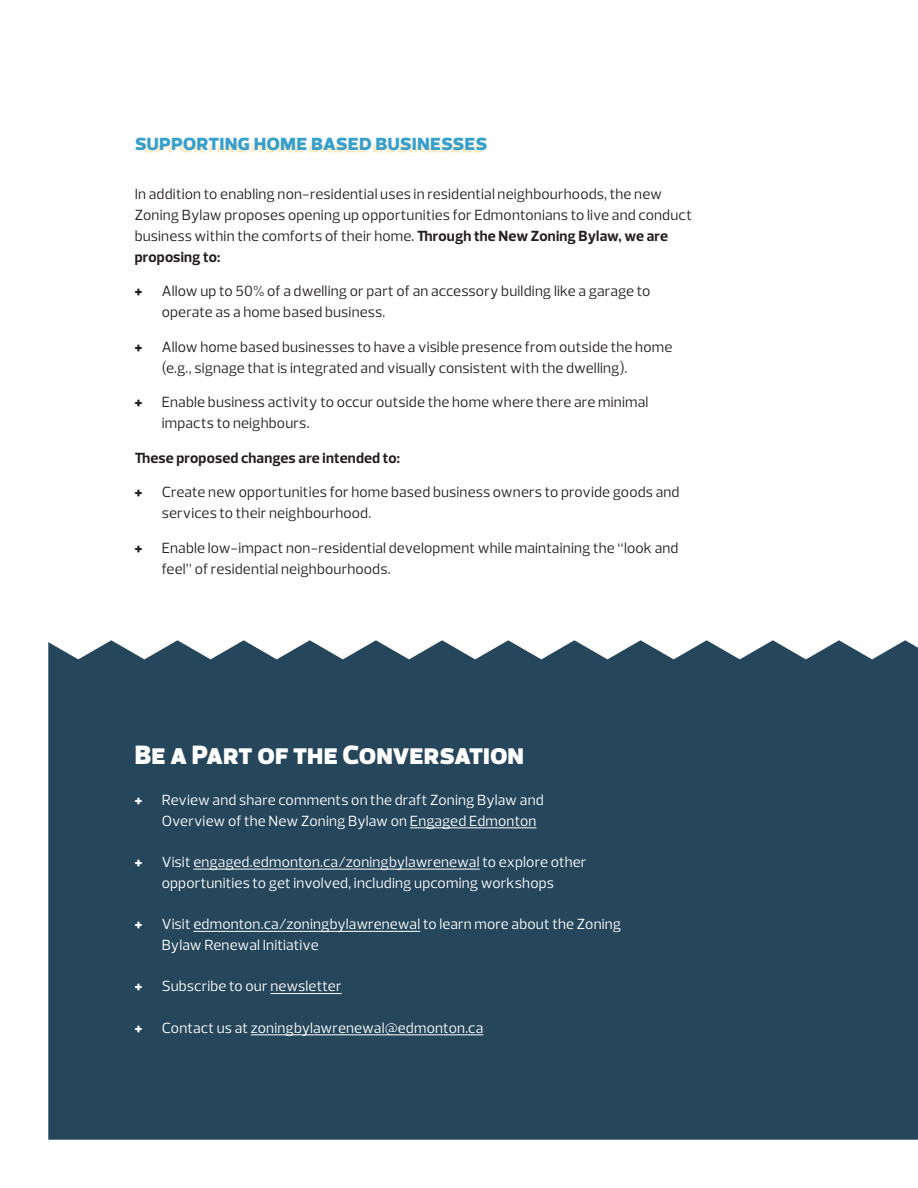
<style>
.page{position:relative;width:918px;height:1188px;background:#fff}
.page>*{position:absolute;margin:0;border:0;box-sizing:border-box;transform-origin:0 0}
.Page_Title{font:900 27px "Prelo";color:#fff}
.Big_City_Moves{font:800 21px "Prelo";color:#369fcc}
.body_list{font:15px/21px "Prelo";letter-spacing:.01em;color:#231f20}
.t1{font:15px/21px "Prelo";letter-spacing:.01em;color:#fff}
.body_list-2{font:700 15px "Prelo";letter-spacing:.01em;color:#231f20}
.t2{font:900 15px "Prelo";color:#231f20}
.t3{font:900 15px "Prelo";color:#fff}
.s1{font-weight:700}
</style>
<div class="page">
<svg style="left:144px;top:146px;width:340px;height:7px"></svg>
<div style="left:48px;top:640px;width:870px;height:500px;background:#25465b"></div>
<hr style="left:410px;top:828px;width:126px;height:1px;background:#fff">
<hr style="left:193px;top:869px;width:287px;height:1px;background:#fff">
<hr style="left:193px;top:931px;width:227px;height:1px;background:#fff">
<hr style="left:270px;top:993px;width:72px;height:1px;background:#fff">
<hr style="left:251px;top:1035px;width:232px;height:1px;background:#fff">
<p class="Big_City_Moves" style="left:135px;top:130px;width:354px">SUPPORTING HOME BASED BUSINESSES</p>
<p class="body_list" style="left:135px;top:184px;width:559px">In addition to enabling non-residential uses in residential neighbourhoods, the new Zoning Bylaw proposes opening up opportunities for Edmontonians to live and conduct business within the comforts of their home. <span class="s1">Through the New Zoning Bylaw, we are proposing to:</span></p>
<p class="t2" style="left:135px;top:282px;width:9px">+</p>
<p class="body_list" style="left:162px;top:281px;width:490px">Allow up to 50% of a dwelling or part of an accessory building like a garage to operate as a home based business.</p>
<p class="t2" style="left:135px;top:338px;width:9px">+</p>
<p class="body_list" style="left:162px;top:337px;width:512px">Allow home based businesses to have a visible presence from outside the home (e.g., signage that is integrated and visually consistent with the dwelling).</p>
<p class="t2" style="left:135px;top:393px;width:9px">+</p>
<p class="body_list" style="left:162px;top:392px;width:488px">Enable business activity to occur outside the home where there are minimal impacts to neighbours.</p>
<p class="body_list-2" style="left:135px;top:449px;width:267px">These proposed changes are intended to:</p>
<p class="t2" style="left:135px;top:483px;width:9px">+</p>
<p class="body_list" style="left:162px;top:482px;width:519px">Create new opportunities for home based business owners to provide goods and services to their neighbourhood.</p>
<p class="t2" style="left:135px;top:539px;width:9px">+</p>
<p class="body_list" style="left:162px;top:538px;width:518px">Enable low-impact non-residential development while maintaining the “look and feel” of residential neighbourhoods.</p>
<p class="Page_Title" style="left:135px;top:739px;width:391px">Be a Part of the Conversation</p>
<p class="t3" style="left:135px;top:790px;width:9px">+</p>
<p class="t1" style="left:162px;top:789px;width:384px">Review and share comments on the draft Zoning Bylaw and<br>Overview of the New Zoning Bylaw on Engaged Edmonton</p>
<p class="t3" style="left:135px;top:853px;width:9px">+</p>
<p class="t1" style="left:162px;top:851px;width:426px">Visit engaged.edmonton.ca/zoningbylawrenewal to explore other opportunities to get involved, including upcoming workshops</p>
<p class="t3" style="left:135px;top:915px;width:9px">+</p>
<p class="t1" style="left:162px;top:914px;width:461px">Visit edmonton.ca/zoningbylawrenewal to learn more about the Zoning<br>Bylaw Renewal Initiative</p>
<p class="t3" style="left:135px;top:977px;width:9px">+</p>
<p class="t1" style="left:162px;top:976px;width:181px">Subscribe to our newsletter</p>
<p class="t3" style="left:135px;top:1018px;width:9px">+</p>
<p class="t1" style="left:162px;top:1017px;width:323px">Contact us at zoningbylawrenewal@edmonton.ca</p>
</div>
